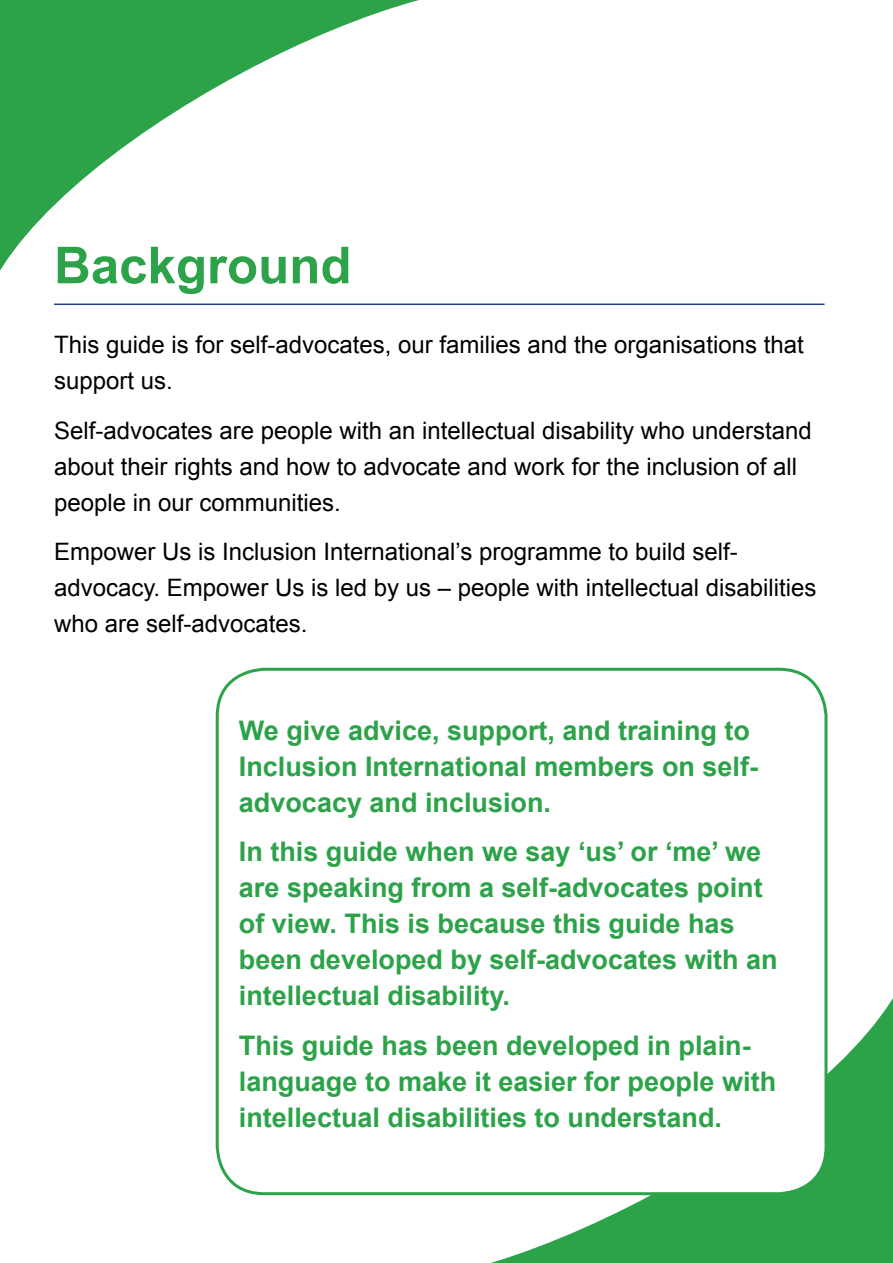
<style>
.page{position:relative;width:893px;height:1263px;background:#fff}
.page>*{position:absolute;margin:0;border:0;box-sizing:border-box;transform-origin:0 0}
.t1{font:700 51px "Arial";color:#2ca249}
.t2{font:700 27px/36px "Arial";color:#2ca249}
.t3{font:24px/36px "Arial";color:#000}
</style>
<div class="page">
<svg style="left:0;top:0;width:551px;height:306px"></svg>
<svg style="left:342px;top:955px;width:551px;height:308px;fill:#2ca249"></svg>
<hr style="left:54px;top:304px;width:770px;height:1px;background:#25408f">
<div style="left:217px;top:669px;width:609px;height:525px;background:#fff;border-radius:47px"></div>
<div style="left:216px;top:668px;width:611px;height:527px;border:3px solid #2ca249;border-radius:47px"></div>
<h1 class="t1" style="left:54px;top:231px;width:299px">Background</h1>
<p class="t3" style="left:54px;top:327px;width:751px">This guide is for self-advocates, our families and the organisations that support us.</p>
<p class="t3" style="left:54px;top:412px;width:759px">Self-advocates are people with an intellectual disability who understand about their rights and how to advocate and work for the inclusion of all people in our communities.</p>
<p class="t3" style="left:54px;top:534px;width:764px">Empower Us is Inclusion International’s programme to build self&shy;advocacy. Empower Us is led by us – people with intellectual disabilities who are self-advocates.</p>
<p class="t2" style="left:239px;top:713px;width:521px">We give advice, support, and training to<br>Inclusion International members on self&shy;advocacy and inclusion.</p>
<p class="t2" style="left:239px;top:835px;width:540px">In this guide when we say ‘us’ or ‘me’ we are speaking from a self-advocates point of view. This is because this guide has been developed by self-advocates with an intellectual disability.</p>
<p class="t2" style="left:239px;top:1028px;width:539px">This guide has been developed in plain&shy;language to make it easier for people with intellectual disabilities to understand.</p>
</div>
